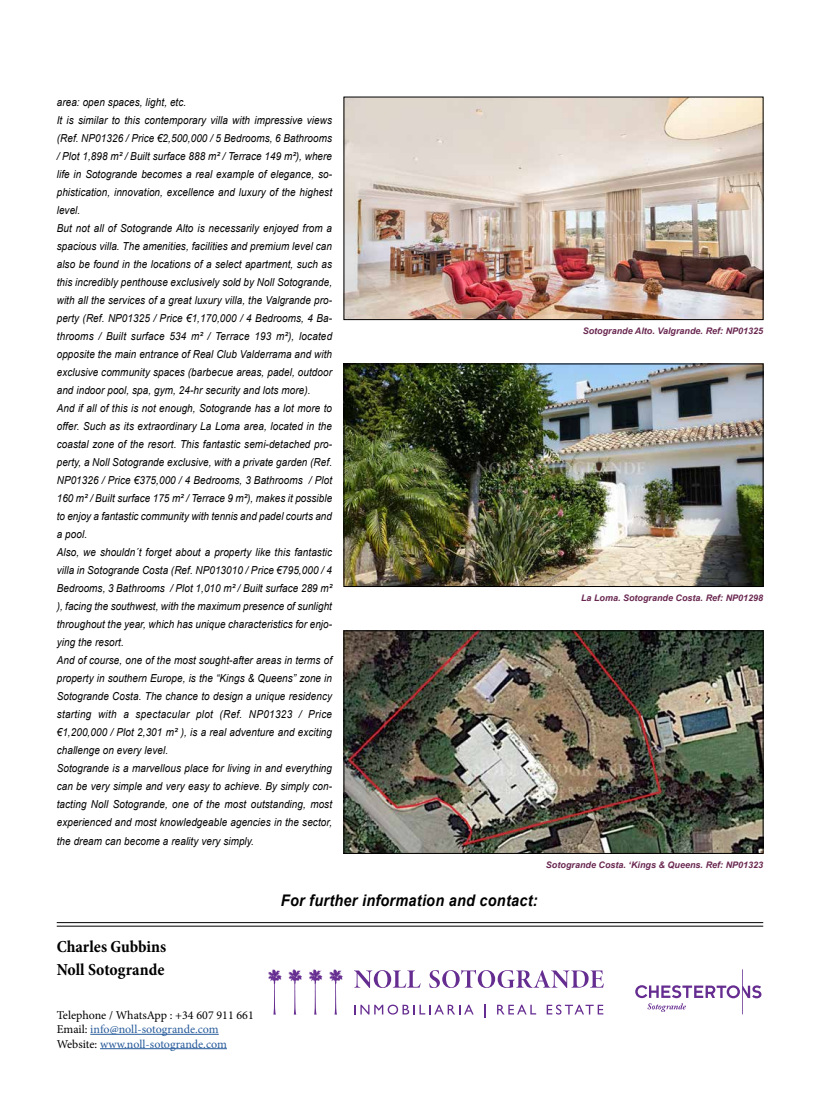
<style>
.page{position:relative;width:820px;height:1106px;background:#fff}
.page>*{position:absolute;margin:0;border:0;box-sizing:border-box;transform-origin:0 0}
.t1{font:700 condensed 17px/23px "Minion Pro";color:#000}
.t2{font:italic 700 16px "Arial";letter-spacing:.02em;color:#000;scale:.9 1}
.t3{font:12px/14.4px "Minion Pro";color:#275b9b}
.t4{font:italic 11px/18px "Arial";letter-spacing:.01em;color:#000;scale:.9 1}
.t5{font:italic 700 9px "Arial";color:#6a2851}
.s1{color:#000}
</style>
<div class="page">
<hr style="left:90px;top:1034px;width:129px;height:1px;background:#275b9b">
<hr style="left:100px;top:1048px;width:127px;height:1px;background:#275b9b">
<hr style="left:57px;top:926px;width:706px;height:1px;background:#000">
<svg style="left:354px;top:970px;width:66px;height:18px"></svg>
<svg style="left:429px;top:970px;width:174px;height:18px"></svg>
<svg style="left:354px;top:1004px;width:119px;height:10px"></svg>
<svg style="left:484px;top:1004px;width:1px;height:13px"></svg>
<svg style="left:497px;top:1004px;width:39px;height:10px"></svg>
<svg style="left:546px;top:1004px;width:57px;height:10px"></svg>
<svg style="left:329px;top:969px;width:14px;height:45px"></svg>
<svg style="left:309px;top:969px;width:14px;height:45px"></svg>
<svg style="left:288px;top:969px;width:14px;height:45px"></svg>
<svg style="left:268px;top:969px;width:14px;height:45px"></svg>
<svg style="left:635px;top:969px;width:126px;height:45px"></svg>
<hr style="left:57px;top:922px;width:706px;height:1px;background:#000">
<img style="left:345px;top:99px;width:416px;height:219px">
<div style="left:343px;top:97px;width:420px;height:223px;border:1px solid #000"></div>
<img style="left:345px;top:366px;width:416px;height:218px">
<div style="left:343px;top:364px;width:420px;height:222px;border:1px solid #000"></div>
<img style="left:345px;top:632px;width:416px;height:219px">
<div style="left:343px;top:630px;width:420px;height:223px;border:1px solid #000"></div>
<p class="t4" style="left:57px;top:94px;width:307px">area: open spaces, light, etc.<br>It is similar to this contemporary villa with impressive views (Ref. NP01326 / Price €2,500,000 / 5 Bedrooms, 6 Bathrooms / Plot 1,898 m² / Built surface 888 m² / Terrace 149 m²), where life in Sotogrande becomes a real example of elegance, so&shy;phistication, innovation, excellence and luxury of the highest level.<br>But not all of Sotogrande Alto is necessarily enjoyed from a spacious villa. The amenities, facilities and premium level can also be found in the locations of a select apartment, such as this incredibly penthouse exclusively sold by Noll Sotogrande, with all the services of a great luxury villa, the Valgrande pro&shy;perty (Ref. NP01325 / Price €1,170,000 / 4 Bedrooms, 4 Ba&shy;throoms / Built surface 534 m² / Terrace 193 m²), located opposite the main entrance of Real Club Valderrama and with exclusive community spaces (barbecue areas, padel, outdoor and indoor pool, spa, gym, 24-hr security and lots more).<br>And if all of this is not enough, Sotogrande has a lot more to offer. Such as its extraordinary La Loma area, located in the coastal zone of the resort. This fantastic semi-detached pro&shy;perty, a Noll Sotogrande exclusive, with a private garden (Ref.<br>NP01326 / Price €375,000 / 4 Bedrooms, 3 Bathrooms / Plot 160 m² / Built surface 175 m² / Terrace 9 m²), makes it possible to enjoy a fantastic community with tennis and padel courts and a pool.<br>Also, we shouldn´t forget about a property like this fantastic villa in Sotogrande Costa (Ref. NP013010 / Price €795,000 / 4<br>Bedrooms, 3 Bathrooms / Plot 1,010 m² / Built surface 289 m² ), facing the southwest, with the maximum presence of sunlight throughout the year, which has unique characteristics for enjo&shy;ying the resort.<br>And of course, one of the most sought-after areas in terms of property in southern Europe, is the “Kings &amp; Queens” zone in Sotogrande Costa. The chance to design a unique residency starting with a spectacular plot (Ref. NP01323 / Price €1,200,000 / Plot 2,301 m² ), is a real adventure and exciting challenge on every level.<br>Sotogrande is a marvellous place for living in and everything can be very simple and very easy to achieve. By simply con&shy;tacting Noll Sotogrande, one of the most outstanding, most experienced and most knowledgeable agencies in the sector, the dream can become a reality very simply.</p>
<p class="t5" style="left:582px;top:325px;width:182px">Sotogrande Alto. Valgrande. Ref: NP01325</p>
<p class="t5" style="left:580px;top:592px;width:184px">La Loma. Sotogrande Costa. Ref: NP01298</p>
<p class="t5" style="left:545px;top:859px;width:219px">Sotogrande Costa. ‘Kings &amp; Queens. Ref: NP01323</p>
<h2 class="t2" style="left:281px;top:890px;width:286px">For further information and contact:</h2>
<h1 class="t1" style="left:57px;top:935px;width:111px">Charles Gubbins<br>Noll Sotogrande</h1>
<p class="t3" style="left:57px;top:1007px;width:198px"><span class="s1">Telephone / WhatsApp : +34 607 911 661<br>Email:</span> info@noll-sotogrande.com<br><span class="s1">Website:</span> www.noll-sotogrande.com</p>
</div>
